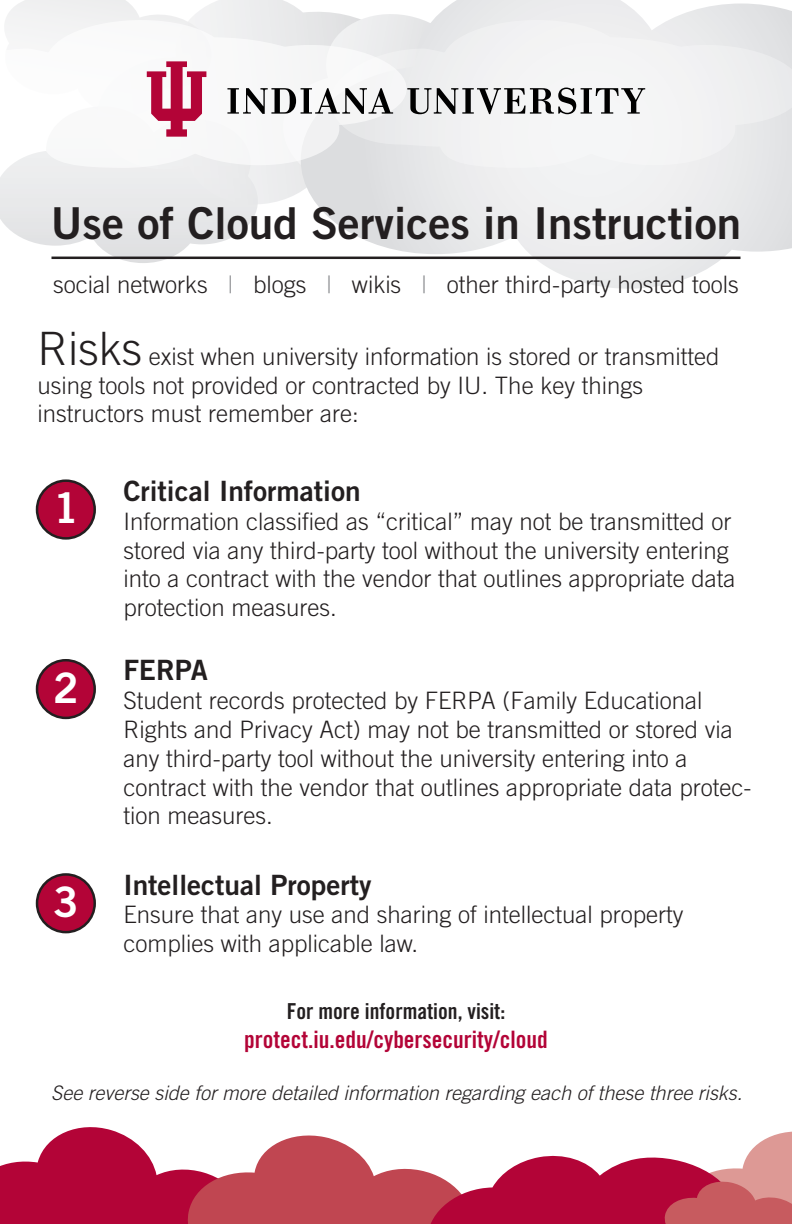
<style>
.page{position:relative;width:792px;height:1224px;background:#fff}
.page>*{position:absolute;margin:0;border:0;box-sizing:border-box;transform-origin:0 0}
.t1{font:44px "Trade Gothic Bold Two";color:#231f20}
.t2{font:42px "Trade Gothic Bold Two";color:#fff}
.t3{font:28px "Trade Gothic Bold Two";color:#231f20}
.t4{font:300 24px/28.8px "Trade Gothic";color:#231f20}
.t5{font:24px "Trade Gothic Bold Cond Twenty";color:#b30437}
.t6{font:22px "Trade Gothic Bold Cond Twenty";color:#231f20}
.t7{font:italic 300 20px "Trade Gothic";color:#231f20}
.s1{color:#939598}
.s2{font-size:46px}
</style>
<div class="page">
<svg style="left:0;top:173px;width:258px;height:90px"></svg>
<div style="left:97px;top:194px;width:199px;height:10px;background:#e8e9ea"></div>
<svg style="left:301px;top:194px;width:491px;height:95px"></svg>
<div style="left:37px;top:481px;width:58px;height:57px;background:#b30437;border-radius:50%"></div>
<div style="left:36px;top:479px;width:60px;height:61px;border:2px solid #231f20;border-radius:50%"></div>
<div style="left:37px;top:660px;width:58px;height:58px;background:#b30437;border-radius:50%"></div>
<div style="left:36px;top:659px;width:60px;height:60px;border:2px solid #231f20;border-radius:50%"></div>
<div style="left:37px;top:874px;width:58px;height:58px;background:#b30437;border-radius:50%"></div>
<div style="left:36px;top:873px;width:60px;height:60px;border:2px solid #231f20;border-radius:50%"></div>
<svg style="left:0;top:1127px;width:792px;height:97px"></svg>
<svg style="left:4px;top:0;width:788px;height:194px"></svg>
<hr style="left:52px;top:257px;width:688px;height:2px;background:#231f20">
<h1 class="t1" style="left:51px;top:196px;width:692px">Use of Cloud Services in Instruction</h1>
<p class="t4" style="left:53px;top:270px;width:687px">social networks <span class="s1">|</span> blogs <span class="s1">|</span> wikis <span class="s1">|</span> other third-party hosted tools</p>
<p class="t4" style="left:38px;top:342px;width:684px"><span class="s2">Risks</span> exist when university information is stored or transmitted using tools not provided or contracted by IU. The key things instructors must remember are:</p>
<h2 class="t2" style="left:53px;top:482px;width:27px">1</h2>
<h2 class="t2" style="left:53px;top:662px;width:27px">2</h2>
<p class="t3" style="left:123px;top:474px;width:239px">Critical Information</p>
<p class="t4" style="left:123px;top:506px;width:614px">Information classified as “critical” may not be transmitted or stored via any third-party tool without the university entering into a contract with the vendor that outlines appropriate data protection measures.</p>
<p class="t3" style="left:123px;top:653px;width:86px">FERPA</p>
<p class="t4" style="left:123px;top:686px;width:630px">Student records protected by FERPA (Family Educational Rights and Privacy Act) may not be transmitted or stored via any third-party tool without the university entering into a contract with the vendor that outlines appropriate data protec&shy;tion measures.</p>
<h2 class="t2" style="left:53px;top:876px;width:27px">3</h2>
<p class="t3" style="left:123px;top:867px;width:250px">Intellectual Property</p>
<p class="t4" style="left:123px;top:900px;width:562px">Ensure that any use and sharing of intellectual property complies with applicable law.</p>
<p class="t6" style="left:287px;top:998px;width:220px">For more information, visit:</p>
<p class="t5" style="left:244px;top:1025px;width:305px">protect.iu.edu/cybersecurity/cloud</p>
<p class="t7" style="left:51px;top:1081px;width:693px">See reverse side for more detailed information regarding each of these three risks.</p>
</div>
